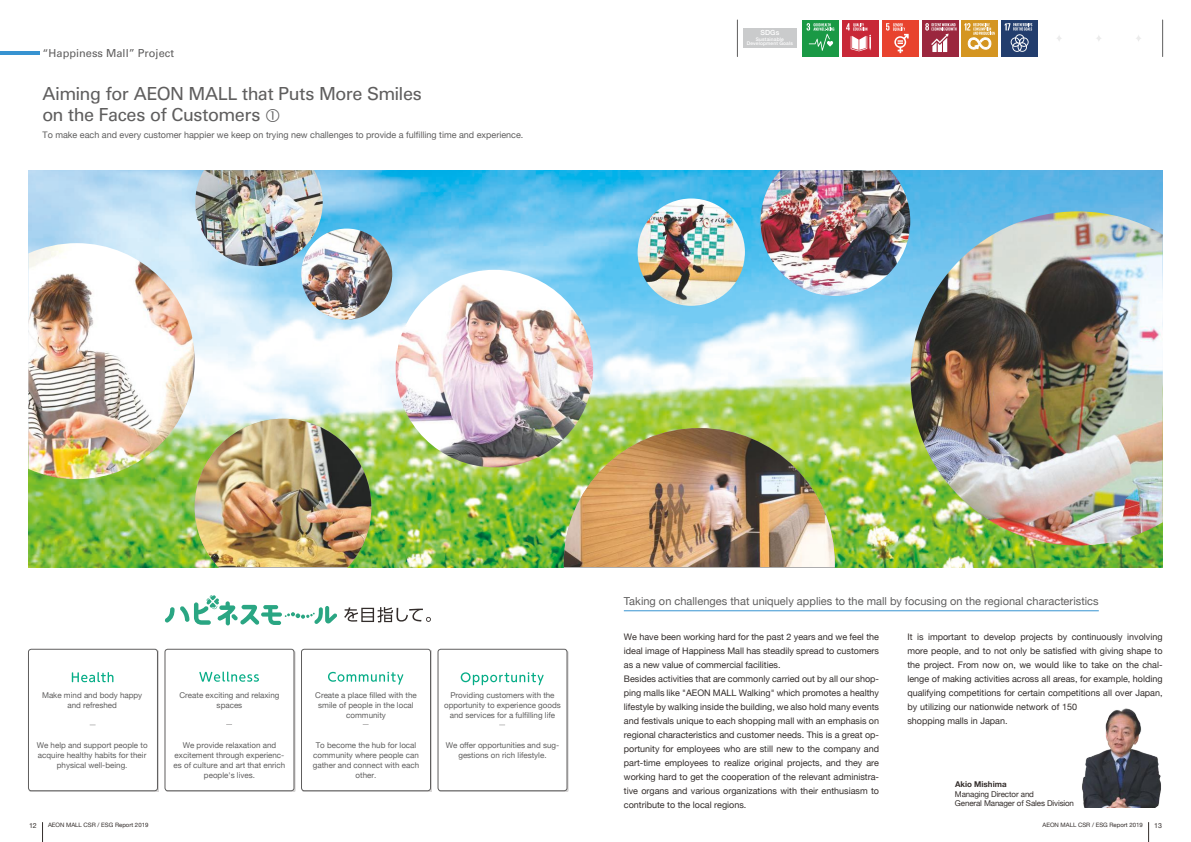
<style>
.page{position:relative;width:1191px;height:842px;background:#fff}
.page>*{position:absolute;margin:0;border:0;box-sizing:border-box;transform-origin:0 0}
.t1{font:18px/21px "Univers LT Std";letter-spacing:-.03em;color:#5f5e5e}
.t2{font:11px "Helvetica Neue";letter-spacing:.005em;color:#5f5e5e}
.t3{font:11px "Univers LT Std";color:#5f5e5e}
.t4{font:9px/14px "Helvetica Neue";color:#332d2b}
.t5{font:9px "Helvetica Neue";color:#5f5e5e}
.t6{font:8px/10px "Helvetica Neue";color:#5f5e5e;text-align:center}
.t7{font:8px/9px "Helvetica Neue";letter-spacing:-.02em;color:#332d2b}
.t8{font:700 8px "Helvetica Neue";color:#332d2b}
.t9{font:500 7px "Helvetica Neue";color:#fff}
.t10{font:7px "Helvetica Neue";color:#332d2b}
.t11{font:6px "Helvetica Neue";color:#332d2b}
.t12{font:500 4.9px/4px "Helvetica Neue";letter-spacing:.025em;color:#fff;text-align:center}
</style>
<div class="page">
<svg style="left:1095px;top:34px;width:7px;height:9px"></svg>
<div style="left:1135px;top:34px;width:6px;height:9px;background:#f7f7f7;border-radius:50%"></div>
<div style="left:743px;top:28px;width:54px;height:20px;background:#cacbcc"></div>
<hr style="left:1162px;top:20px;width:1px;height:37px;background:#5f5e5e">
<hr style="left:737px;top:20px;width:1px;height:37px;background:#5f5e5e">
<svg style="left:1055px;top:34px;width:7px;height:9px"></svg>
<img style="left:28px;top:170px;width:1134px;height:397px">
<img style="left:395px;top:270px;width:198px;height:197px;border-radius:99px">
<img style="left:637px;top:198px;width:108px;height:108px;border-radius:54px">
<img style="left:301px;top:229px;width:91px;height:91px;border-radius:45px">
<hr style="left:624px;top:610px;width:474px;height:1px;background:#3793d1">
<img style="left:1082px;top:708px;width:79px;height:100px">
<svg style="left:165px;top:595px;width:172px;height:30px"></svg>
<svg style="left:344px;top:607px;width:87px;height:15px"></svg>
<div style="left:1001px;top:20px;width:36px;height:37px;background:#223d6d"></div>
<svg style="left:1004px;top:23px;width:28px;height:29px"></svg>
<div style="left:802px;top:20px;width:37px;height:37px;background:#1a9945"></div>
<svg style="left:806px;top:23px;width:28px;height:28px"></svg>
<img style="left:910px;top:211px;width:252px;height:334px">
<img style="left:564px;top:428px;width:271px;height:139px">
<img style="left:195px;top:419px;width:176px;height:148px">
<img style="left:28px;top:243px;width:167px;height:236px">
<img style="left:195px;top:170px;width:128px;height:96px">
<img style="left:760px;top:170px;width:150px;height:126px">
<div style="left:842px;top:20px;width:37px;height:37px;background:#c82837"></div>
<svg style="left:846px;top:23px;width:25px;height:28px"></svg>
<div style="left:921px;top:20px;width:37px;height:37px;background:#9b273e"></div>
<svg style="left:925px;top:23px;width:31px;height:29px"></svg>
<div style="left:882px;top:20px;width:36px;height:37px;background:#e8432e"></div>
<svg style="left:886px;top:23px;width:22px;height:30px"></svg>
<div style="left:961px;top:20px;width:37px;height:37px;background:#d49521"></div>
<svg style="left:964px;top:23px;width:30px;height:27px"></svg>
<svg style="left:72px;top:672px;width:41px;height:10px"></svg>
<div style="left:28px;top:649px;width:130px;height:142px;border:1px solid #5f5e5e;border-radius:3px"></div>
<svg style="left:199px;top:672px;width:60px;height:10px"></svg>
<div style="left:165px;top:649px;width:129px;height:142px;border:1px solid #5f5e5e;border-radius:3px"></div>
<div style="left:303px;top:650px;width:129px;height:142px;background:#5f5e5e"></div>
<div style="left:301px;top:649px;width:129px;height:142px;background:#fff;border-radius:3px"></div>
<svg style="left:328px;top:672px;width:75px;height:13px"></svg>
<div style="left:301px;top:649px;width:129px;height:142px;border:1px solid #5f5e5e;border-radius:3px"></div>
<svg style="left:461px;top:672px;width:82px;height:13px"></svg>
<div style="left:438px;top:649px;width:129px;height:142px;border:1px solid #5f5e5e;border-radius:3px"></div>
<svg style="left:42px;top:822px;width:1px;height:20px"></svg>
<svg style="left:1148px;top:822px;width:1px;height:20px"></svg>
<hr style="left:0;top:52px;width:40px;height:3px;background:#3793d1">
<p class="t3" style="left:43px;top:47px;width:133px">“Happiness Mall” Project</p>
<h1 class="t1" style="left:42px;top:83px;width:381px">Aiming for AEON MALL that Puts More Smiles on the Faces of Customers</h1>
<p class="t5" style="left:43px;top:128px;width:482px">To make each and every customer happier we keep on trying new challenges to provide a fulfilling time and experience.</p>
<p class="t9" style="left:760px;top:27px;width:21px">SDGs</p>
<p class="t12" style="left:747px;top:37px;width:48px">Sustainable<br>Development Goals</p>
<p class="t6" style="left:42px;top:690px;width:102px">Make mind and body happy and refreshed</p>
<p class="t6" style="left:37px;top:740px;width:112px">We help and support people to acquire healthy habits for their physical well-being.</p>
<p class="t6" style="left:179px;top:690px;width:101px">Create exciting and relaxing spaces</p>
<p class="t6" style="left:174px;top:740px;width:113px">We provide relaxation and excitement through experienc&shy;es of culture and art that enrich people's lives.</p>
<p class="t6" style="left:315px;top:690px;width:103px">Create a place filled with the smile of people in the local community</p>
<p class="t6" style="left:313px;top:740px;width:108px">To become the hub for local community where people can gather and connect with each other.</p>
<p class="t6" style="left:444px;top:690px;width:118px">Providing customers with the opportunity to experience goods and services for a fulfilling life</p>
<p class="t6" style="left:446px;top:740px;width:115px">We offer opportunities and sug&shy;gestions on rich lifestyle.</p>
<p class="t2" style="left:624px;top:593px;width:476px">Taking on challenges that uniquely applies to the mall by focusing on the regional characteristics</p>
<p class="t4" style="left:624px;top:630px;width:257px">We have been working hard for the past 2 years and we feel the ideal image of Happiness Mall has steadily spread to customers as a new value of commercial facilities.<br>Besides activities that are commonly carried out by all our shop&shy;ping malls like "AEON MALL Walking" which promotes a healthy lifestyle by walking inside the building, we also hold many events and festivals unique to each shopping mall with an emphasis on regional characteristics and customer needs. This is a great op&shy;portunity for employees who are still new to the company and part-time employees to realize original projects, and they are working hard to get the cooperation of the relevant administra&shy;tive organs and various organizations with their enthusiasm to contribute to the local regions.</p>
<p class="t4" style="left:907px;top:630px;width:257px">It is important to develop projects by continuously involving more people, and to not only be satisfied with giving shape to the project. From now on, we would like to take on the chal&shy;lenge of making activities across all areas, for example, holding qualifying competitions for certain competitions all over Japan, by utilizing our nationwide network of 150<br>shopping malls in Japan.</p>
<p class="t8" style="left:955px;top:778px;width:53px">Akio Mishima</p>
<p class="t7" style="left:955px;top:790px;width:121px">Managing Director and<br>General Manager of Sales Division</p>
<p class="t10" style="left:29px;top:821px;width:9px">12</p>
<p class="t11" style="left:48px;top:821px;width:102px">AEON MALL CSR / ESG Report 2019</p>
<p class="t11" style="left:1042px;top:821px;width:102px">AEON MALL CSR / ESG Report 2019</p>
<p class="t10" style="left:1154px;top:821px;width:9px">13</p>
</div>
